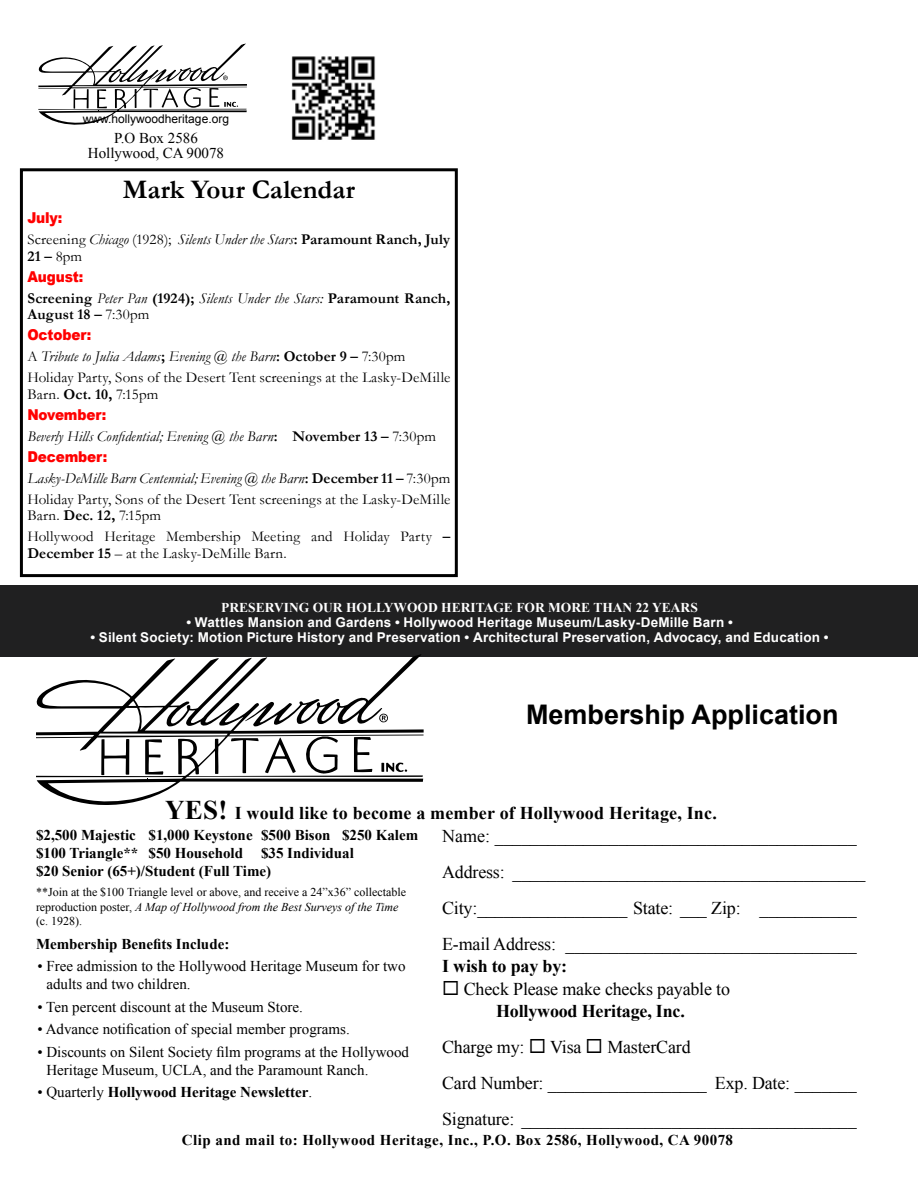
<style>
.page{position:relative;width:918px;height:1188px;background:#fff}
.page>*{position:absolute;margin:0;border:0;box-sizing:border-box;transform-origin:0 0}
.t1{font:700 27px "Arial";color:#000}
.t2{font:700 27px "Garamond";letter-spacing:-.005em;color:#000}
.t3{font:18px/36px "Times New Roman";letter-spacing:-.01em;color:#000}
.t4{font:700 18px/23.4px "Times New Roman";letter-spacing:.01em;color:#000}
.t5{font:700 18px "Times New Roman";letter-spacing:-.01em;color:#000}
.t6{font:15px/21px "Garamond";letter-spacing:.01em;color:#000}
.t7{font:15px/18px "Times New Roman";color:#000}
.t8{font:700 15px/18px "Times New Roman";color:#000}
.t9{font:italic 15px/16.5px "Garamond";letter-spacing:.005em;color:#000}
.t10{font:700 15px/16.5px "Garamond";letter-spacing:.01em;color:#000}
.t11{font:700 15px "Times New Roman";letter-spacing:.03em;color:#000}
.t12{font:900 15px "Arial";letter-spacing:-.01em;color:#f00;scale:.91 1}
.t13{font:700 13.5px "Arial";letter-spacing:.015em;color:#fff}
.t14{font:700 13.5px "Times New Roman";color:#fff}
.t15{font:12px/14.4px "Times New Roman";color:#000}
.t16{font:12px "Arial";color:#000}
.s1{font-style:normal}
.s2{font-weight:700;font-style:normal}
.s3{font-weight:400;font-style:italic}
.s4{font-weight:400}
.s5{font-style:italic}
.s6{font-weight:700}
.s7{font-size:27px}
</style>
<div class="page">
<svg style="left:38px;top:44px;width:209px;height:81px"></svg>
<div style="left:20px;top:168px;width:438px;height:409px;border:3px solid #000"></div>
<div style="left:0;top:586px;width:918px;height:71px;background:#202021"></div>
<svg style="left:36px;top:657px;width:388px;height:148px"></svg>
<img style="left:291px;top:56px;width:85px;height:84px">
<p class="t16" style="left:83px;top:111px;width:148px">www.hollywoodheritage.org</p>
<p class="t7" style="left:88px;top:130px;width:138px;line-height:15px;text-align:center">P.O Box 2586<br>Hollywood, CA 90078</p>
<h1 class="t2" style="left:123px;top:171px;width:234px">Mark Your Calendar</h1>
<p class="t12" style="left:27px;top:207px;width:40px">July:</p>
<p class="t9" style="left:27px;top:231px;width:424px"><span class="s1">Screening</span> Chicago <span class="s1">(1928);</span> Silents Under the Stars<span class="s2">: Paramount Ranch, July<br>21 –</span> <span class="s1">8pm</span></p>
<p class="t12" style="left:27px;top:266px;width:63px">August:</p>
<p class="t10" style="left:27px;top:290px;width:424px">Screening <span class="s3">Peter Pan</span> (1924); <span class="s3">Silents Under the Stars:</span> Paramount Ranch,<br>August 18 – <span class="s4">7:30pm</span></p>
<p class="t12" style="left:27px;top:324px;width:72px">October:</p>
<p class="t6" style="left:27px;top:346px;width:424px">A <span class="s5">Tribute to Julia Adams</span><span class="s6">;</span> <span class="s5">Evening @ the Barn</span><span class="s6">: October 9 –</span> 7:30pm<br>Holiday Party, Sons of the Desert Tent screenings at the Lasky-DeMille</p>
<p class="t6" style="left:27px;top:383px;width:132px">Barn. <span class="s6">Oct. 10,</span> 7:15pm</p>
<p class="t12" style="left:27px;top:404px;width:88px">November:</p>
<p class="t9" style="left:27px;top:428px;width:410px">Beverly Hills Confidential; Evening @ the Barn<span class="s2">: November 13 –</span> <span class="s1">7:30pm</span></p>
<p class="t12" style="left:27px;top:446px;width:89px">December:</p>
<p class="t6" style="left:27px;top:467px;width:424px"><span class="s5">Lasky-DeMille Barn Centennial; Evening @ the Barn</span><span class="s6">: December 11 –</span> 7:30pm<br>Holiday Party, Sons of the Desert Tent screenings at the Lasky-DeMille</p>
<p class="t6" style="left:27px;top:505px;width:424px">Barn. <span class="s6">Dec. 12,</span> 7:15pm<br>Hollywood Heritage Membership Meeting and Holiday Party <span class="s6">–</span></p>
<p class="t6" style="left:27px;top:542px;width:261px"><span class="s6">December 15</span> – at the Lasky-DeMille Barn.</p>
<p class="t14" style="left:221px;top:598px;width:478px">PRESERVING OUR HOLLYWOOD HERITAGE FOR MORE THAN 22 YEARS</p>
<p class="t13" style="left:186px;top:613px;width:548px">• Wattles Mansion and Gardens • Hollywood Heritage Museum/Lasky-DeMille Barn •</p>
<p class="t13" style="left:90px;top:628px;width:740px">• Silent Society: Motion Picture History and Preservation • Architectural Preservation, Advocacy, and Education •</p>
<h1 class="t1" style="left:526px;top:696px;width:314px">Membership Application</h1>
<p class="t4" style="left:442px;top:800px;width:416px;text-indent:-277px"><span class="s7">YES!</span> I would like to become a member of Hollywood Heritage, Inc.<br><span class="s4">Name: _________________________________________</span></p>
<p class="t3" style="left:442px;top:854px;width:425px">Address: ________________________________________<br>City:_________________ State: ___ Zip: ___________<br>E-mail Address: _________________________________</p>
<p class="t5" style="left:442px;top:953px;width:127px">I wish to pay by:</p>
<p class="t3" style="left:442px;top:978px;width:290px;line-height:21.6px;text-align:center">◻ Check Please make checks payable to<br><span class="s6">Hollywood Heritage, Inc.</span></p>
<p class="t3" style="left:442px;top:1028px;width:416px">Charge my: ◻ Visa ◻ MasterCard<br>Card Number: __________________ Exp. Date: _______<br>Signature: ______________________________________</p>
<p class="t8" style="left:36px;top:825px;width:384px">$2,500 Majestic $1,000 Keystone $500 Bison $250 Kalem $100 Triangle** $50 Household $35 Individual<br>$20 Senior (65+)/Student (Full Time)</p>
<p class="t15" style="left:36px;top:885px;width:372px">**Join at the $100 Triangle level or above, and receive a 24”x36” collectable reproduction poster, <span class="s5">A Map of Hollywood from the Best Surveys of the Time </span>(c. 1928).</p>
<p class="t8" style="left:36px;top:935px;width:195px">Membership Benefits Include:</p>
<p class="t7" style="left:46px;top:957px;width:361px;text-indent:-9px">• Free admission to the Hollywood Heritage Museum for two adults and two children.</p>
<p class="t7" style="left:38px;top:998px;width:267px">• Ten percent discount at the Museum Store.</p>
<p class="t7" style="left:38px;top:1020px;width:314px">• Advance notification of special member programs.</p>
<p class="t7" style="left:46px;top:1043px;width:364px;text-indent:-9px">• Discounts on Silent Society film programs at the Hollywood<br>Heritage Museum, UCLA, and the Paramount Ranch.</p>
<p class="t8" style="left:38px;top:1083px;width:276px"><span class="s4">• Quarterly</span> Hollywood Heritage Newsletter<span class="s4">.</span></p>
<p class="t11" style="left:182px;top:1130px;width:553px">Clip and mail to: Hollywood Heritage, Inc., P.O. Box 2586, Hollywood, CA 90078</p>
</div>
